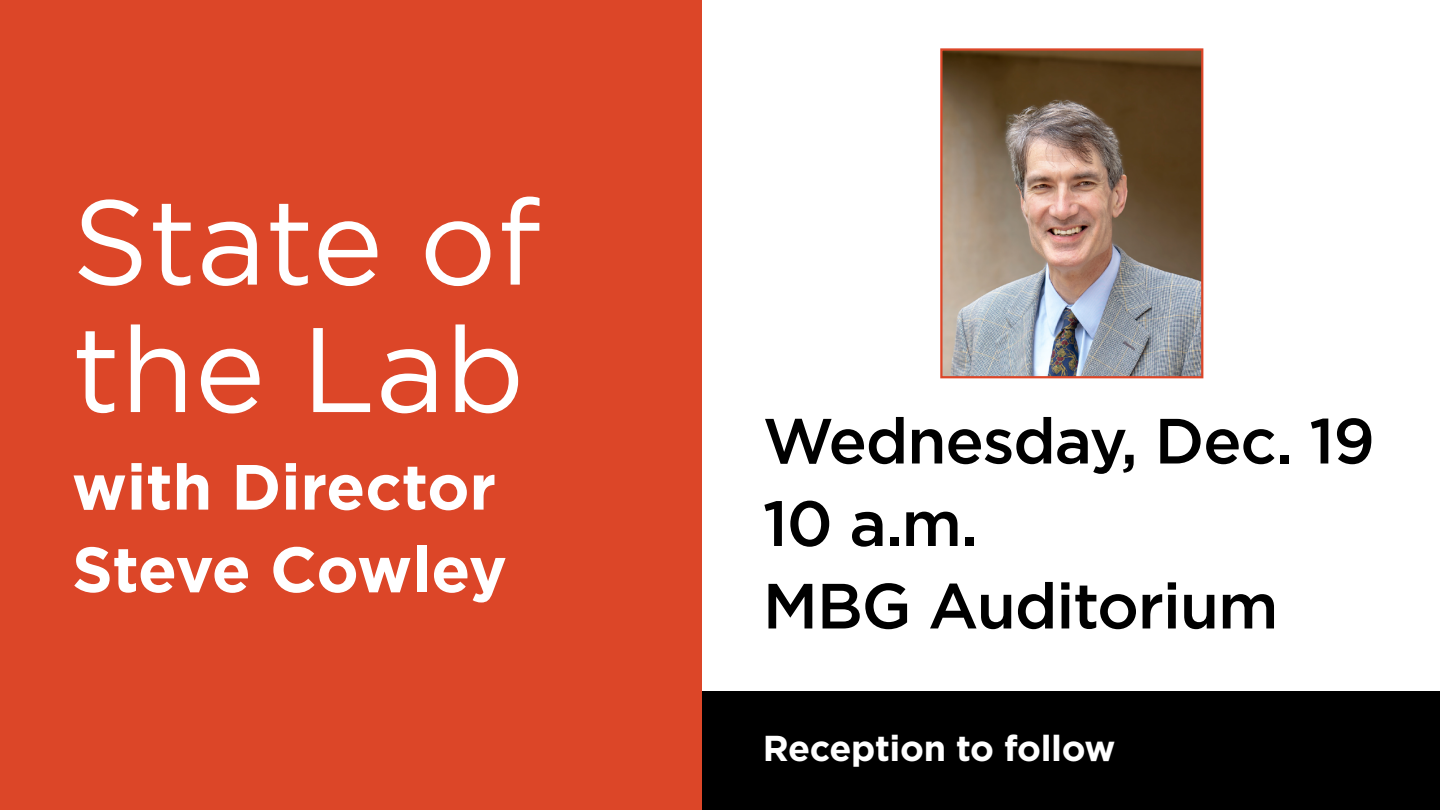
<style>
.page{position:relative;width:1440px;height:810px;background:#fff}
.page>*{position:absolute;margin:0;border:0;box-sizing:border-box;transform-origin:0 0}
.t1{font:120px/127.4px "Gotham";color:#fff}
.t2{font:500 63.75px/82.5px "Gotham";letter-spacing:-.02em;color:#000}
.t3{font:700 63.75px/82.5px "Gotham";color:#fff}
.t4{font:700 36px "Gotham";letter-spacing:-.01em;color:#fff}
</style>
<div class="page">
<div style="left:0;top:692px;width:1440px;height:118px;background:#000"></div>
<div style="left:0;top:0;width:702px;height:810px;background:#dc4628"></div>
<img style="left:943px;top:51px;width:257px;height:324px">
<div style="left:940px;top:48px;width:263px;height:330px;border:2px solid #dc4628"></div>
<h1 class="t1" style="left:72px;top:176px;width:470px">State of the Lab</h1>
<p class="t3" style="left:72px;top:352px;width:140px">FPO</p>
<p class="t3" style="left:72px;top:445px;width:437px">with Director<br>Steve Cowley</p>
<p class="t2" style="left:763px;top:399px;width:614px">Wednesday, Dec. 19<br>10 a.m.<br>MBG Auditorium</p>
<p class="t4" style="left:763px;top:724px;width:354px">Reception to follow</p>
</div>
